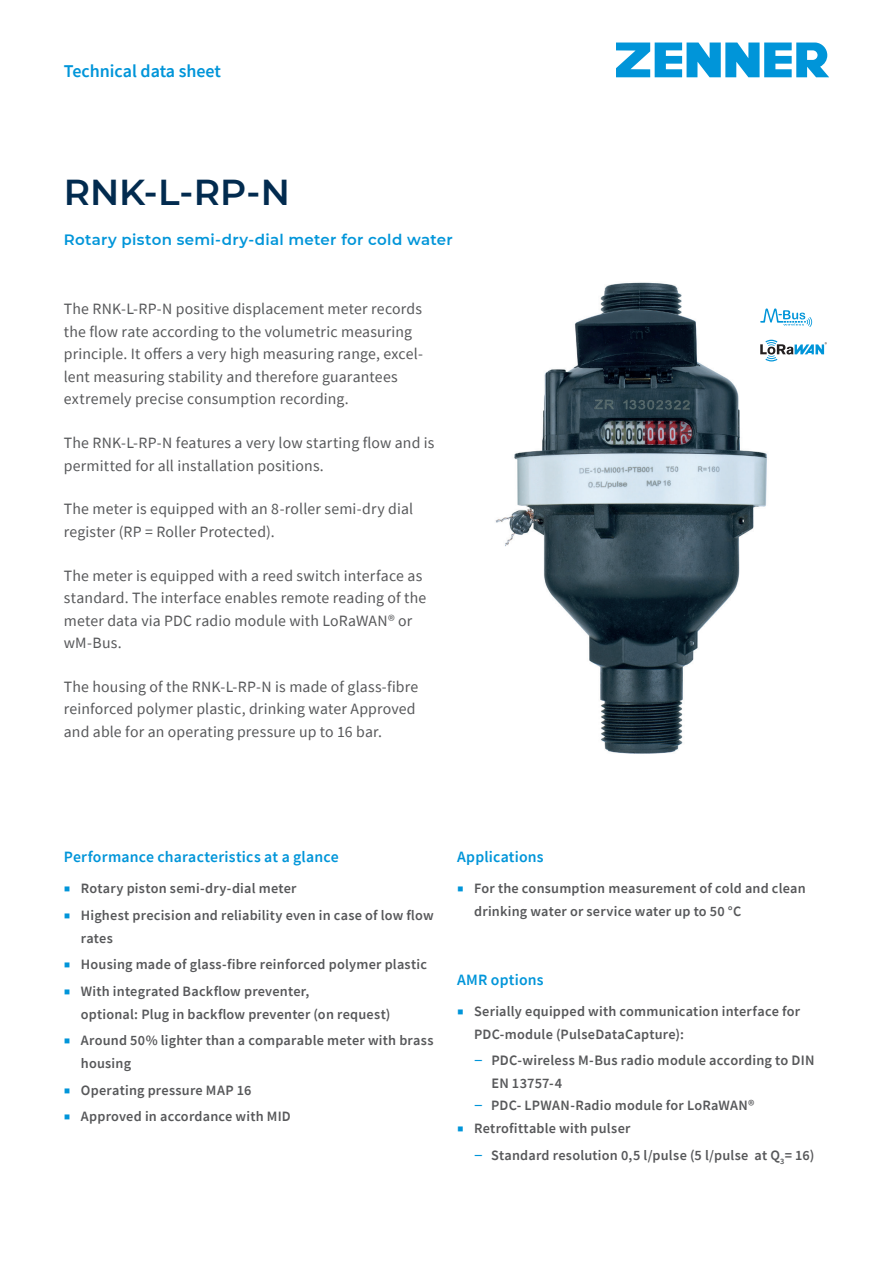
<style>
.page{position:relative;width:893px;height:1263px;background:#fff}
.page>*{position:absolute;margin:0;border:0;box-sizing:border-box;transform-origin:0 0}
.t1{font:600 36px "Montserrat";color:#022b4f}
.t2{font:600 18px "Source Sans Pro";color:#0095d9}
.t3{font:15.75px/22.5px "Source Sans Pro";letter-spacing:.01em;color:#57585a}
.t4{font:600 15.75px "Source Sans Pro";letter-spacing:.01em;color:#0095d9}
.t5{font:600 15px "Montserrat";letter-spacing:.02em;color:#0095d9}
.t6{font:600 14.4px/22.5px "Source Sans Pro";letter-spacing:.015em;color:#57585a}
.t7{font:600 14.25px/22.5px "Source Sans Pro";letter-spacing:.015em;color:#57585a}
.t8{font:5.25px "Source Sans Pro";color:#231f20}
.s1{font-weight:400;font-size:6px;color:#0095d9}
.s2{font-weight:400;font-size:18px;color:#0095d9}
</style>
<div class="page">
<svg style="left:616px;top:43px;width:213px;height:34px"></svg>
<img style="left:495px;top:282px;width:279px;height:472px">
<svg style="left:760px;top:340px;width:64px;height:21px"></svg>
<svg style="left:760px;top:308px;width:52px;height:19px"></svg>
<p class="t2" style="left:64px;top:60px;width:159px">Technical data sheet</p>
<h1 class="t1" style="left:64px;top:167px;width:228px">RNK-L-RP-N</h1>
<p class="t5" style="left:64px;top:229px;width:391px">Rotary piston semi-dry-dial meter for cold water</p>
<p class="t3" style="left:64px;top:298px;width:361px">The RNK-L-RP-N positive displacement meter records the flow rate according to the volumetric measuring principle. It offers a very high measuring range, excel&shy;lent measuring stability and therefore guarantees extremely precise consumption recording.</p>
<p class="t3" style="left:64px;top:431px;width:372px">The RNK-L-RP-N features a very low starting flow and is permitted for all installation positions.</p>
<p class="t3" style="left:64px;top:498px;width:351px">The meter is equipped with an 8-roller semi-dry dial register (RP = Roller Protected).</p>
<p class="t3" style="left:64px;top:564px;width:364px">The meter is equipped with a reed switch interface as standard. The interface enables remote reading of the meter data via PDC radio module with LoRaWAN® or wM-Bus.</p>
<p class="t3" style="left:64px;top:675px;width:356px">The housing of the RNK-L-RP-N is made of glass-fibre reinforced polymer plastic, drinking water Approved and able for an operating pressure up to 16 bar.</p>
<p class="t8" style="left:825px;top:341px;width:4px">®</p>
<p class="t4" style="left:64px;top:847px;width:276px">Performance characteristics at a glance</p>
<p class="t7" style="left:65px;top:877px;width:233px"><span class="s1">■</span> Rotary piston semi-dry-dial meter</p>
<p class="t7" style="left:81px;top:904px;width:354px;text-indent:-16px"><span class="s1">■</span> Highest precision and reliability even in case of low flow rates</p>
<p class="t7" style="left:65px;top:953px;width:364px"><span class="s1">■</span> Housing made of glass-fibre reinforced polymer plastic</p>
<p class="t7" style="left:81px;top:980px;width:311px;text-indent:-16px"><span class="s1">■</span> With integrated Backflow preventer,<br>optional: Plug in backflow preventer (on request)</p>
<p class="t7" style="left:81px;top:1029px;width:354px;text-indent:-16px"><span class="s1">■</span> Around 50% lighter than a comparable meter with brass housing</p>
<p class="t7" style="left:65px;top:1078px;width:188px"><span class="s1">■</span> Operating pressure MAP 16</p>
<p class="t7" style="left:65px;top:1105px;width:228px"><span class="s1">■</span> Approved in accordance with MID</p>
<p class="t4" style="left:457px;top:847px;width:88px">Applications</p>
<p class="t7" style="left:474px;top:877px;width:333px;text-indent:-16px"><span class="s1">■</span> For the consumption measurement of cold and clean drinking water or service water up to 50 °C</p>
<p class="t4" style="left:457px;top:969px;width:88px">AMR options</p>
<p class="t7" style="left:474px;top:1000px;width:328px;text-indent:-16px"><span class="s1">■</span> Serially equipped with communication interface for<br>PDC-module (PulseDataCapture):</p>
<p class="t6" style="left:491px;top:1049px;width:325px;text-indent:-17px"><span class="s2">–</span> PDC-wireless M-Bus radio module according to DIN<br>EN 13757-4</p>
<p class="t7" style="left:474px;top:1094px;width:282px"><span class="s2">–</span> PDC- LPWAN-Radio module for LoRaWAN®</p>
<p class="t7" style="left:458px;top:1117px;width:174px"><span class="s1">■</span> Retrofittable with pulser</p>
<p class="t7" style="left:474px;top:1143px;width:342px"><span class="s2">–</span> Standard resolution 0,5 l/pulse (5 l/pulse at Q<sub>3</sub>= 16)</p>
</div>
